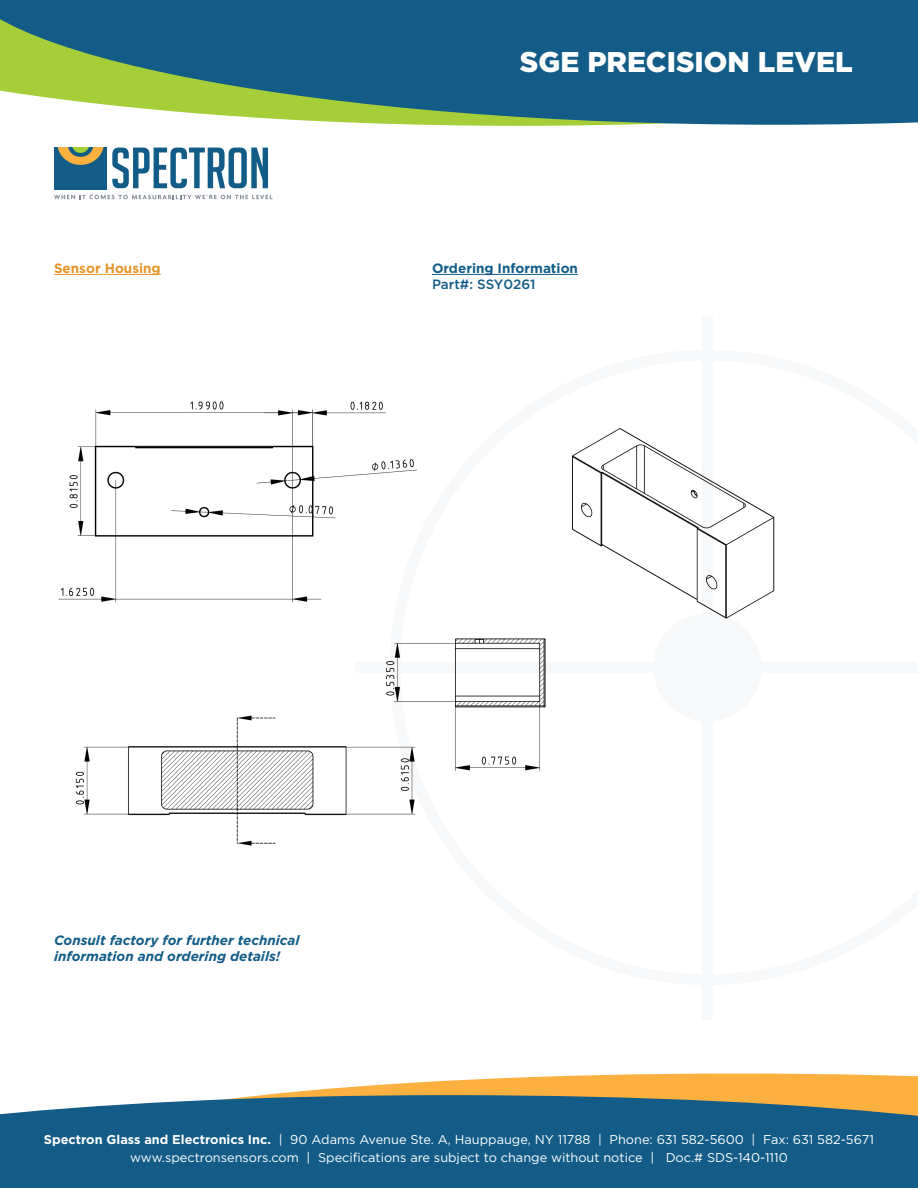
<style>
.page{position:relative;width:918px;height:1188px;background:#fff}
.page>*{position:absolute;margin:0;border:0;box-sizing:border-box;transform-origin:0 0}
.t1{font:900 28.5px "Gotham";color:#fff}
.t2{font:italic 700 13.5px/16.2px "Gotham";color:#135c87}
.t3{font:700 13.5px "Gotham";color:#135c87}
.t4{font:700 13.5px "Gotham";color:#e59529}
.t5{font:500 13.5px "Gotham";letter-spacing:-.01em;color:#135c87}
.t6{font:12.75px/18px "Gotham";color:#fff;text-align:center}
.s1{font-weight:700}
</style>
<div class="page">
<svg style="left:264px;top:1074px;width:654px;height:21px;fill:#fbb03f"></svg>
<svg style="left:0;top:1095px;width:918px;height:93px;background:#236487"></svg>
<svg style="left:112px;top:148px;width:156px;height:40px"></svg>
<svg style="left:54px;top:194px;width:219px;height:5px"></svg>
<div style="left:54px;top:147px;width:53px;height:43px;background:#135c87"></div>
<svg style="left:58px;top:147px;width:46px;height:18px"></svg>
<hr style="left:54px;top:274px;width:107px;height:1px;background:#e59529">
<hr style="left:432px;top:274px;width:146px;height:1px;background:#135c87">
<svg style="left:0;top:0;width:918px;height:125px;background:#347481"></svg>
<img style="left:58px;top:401px;width:717px;height:445px">
<p class="t1" style="left:520px;top:43px;width:334px">SGE PRECISION LEVEL</p>
<p class="t4" style="left:54px;top:259px;width:108px">Sensor Housing</p>
<p class="t3" style="left:432px;top:259px;width:148px">Ordering Information</p>
<p class="t5" style="left:432px;top:276px;width:105px">Part#: SSY0261</p>
<p class="t2" style="left:54px;top:932px;width:247px">Consult factory for further technical information and ordering details!</p>
<p class="t6" style="left:44px;top:1130px;width:832px"><span class="s1">Spectron Glass and Electronics Inc.</span> | 90 Adams Avenue Ste. A, Hauppauge, NY 11788 | Phone: 631 582-5600 | Fax: 631 582-5671 www.spectronsensors.com | Specifications are subject to change without notice | Doc.# SDS-140-1110</p>
</div>
